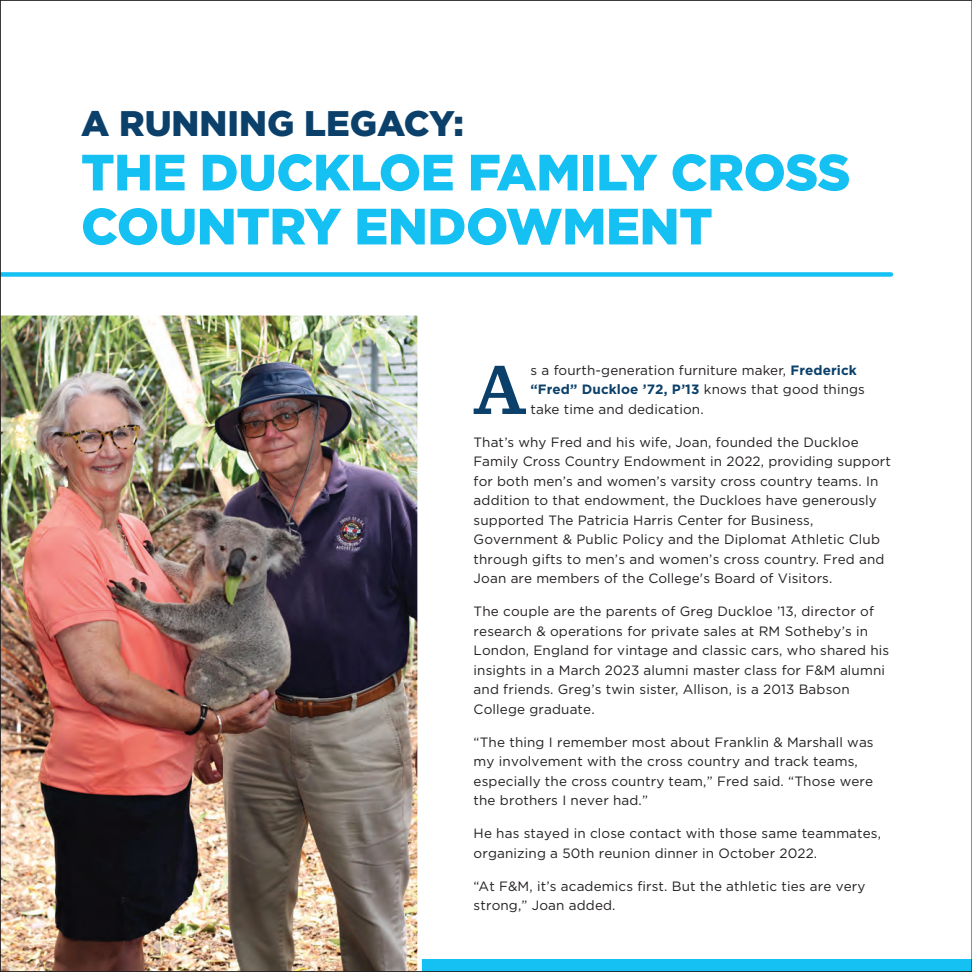
<style>
.page{position:relative;width:972px;height:972px;background:#fff}
.page>*{position:absolute;margin:0;border:0;box-sizing:border-box;transform-origin:0 0}
.t1{font:600 72.75px "Sentinel";color:#0b406a}
.t2{font:900 51px/54px "Gotham";letter-spacing:-.01em;color:#15c0f2}
.t3{font:900 35.55px "Gotham";color:#0b406a}
.t4{font:13.5px/19.5px "Gotham";letter-spacing:.01em;color:#231f20}
.s1{font-weight:700;color:#0b406a}
</style>
<div class="page">
<img style="left:0;top:0;width:971px;height:972px">
<hr style="left:971px;top:0;width:1px;height:972px;background:#231f20">
<h3 class="t3" style="left:81px;top:99px;width:384px">A RUNNING LEGACY:</h3>
<h2 class="t2" style="left:81px;top:145px;width:771px">THE DUCKLOE FAMILY CROSS<br>COUNTRY ENDOWMENT</h2>
<h1 class="t1" style="left:474px;top:334px;width:52px">A</h1>
<p class="t4" style="left:531px;top:360px;width:336px">s a fourth-generation furniture maker, <span class="s1">Frederick “Fred” Duckloe ’72, P’13</span> knows that good things take time and dedication.</p>
<p class="t4" style="left:474px;top:432px;width:419px">That’s why Fred and his wife, Joan, founded the Duckloe Family Cross Country Endowment in 2022, providing support for both men’s and women’s varsity cross country teams. In addition to that endowment, the Duckloes have generously supported The Patricia Harris Center for Business, Government &amp; Public Policy and the Diplomat Athletic Club through gifts to men’s and women’s cross country. Fred and Joan are members of the College's Board of Visitors.</p>
<p class="t4" style="left:474px;top:602px;width:417px">The couple are the parents of Greg Duckloe ’13, director of research &amp; operations for private sales at RM Sotheby’s in London, England for vintage and classic cars, who shared his insights in a March 2023 alumni master class for F&amp;M alumni and friends. Greg’s twin sister, Allison, is a 2013 Babson College graduate.</p>
<p class="t4" style="left:474px;top:732px;width:402px">“The thing I remember most about Franklin &amp; Marshall was my involvement with the cross country and track teams, especially the cross country team,” Fred said. “Those were the brothers I never had.”</p>
<p class="t4" style="left:474px;top:824px;width:409px">He has stayed in close contact with those same teammates, organizing a 50th reunion dinner in October 2022.</p>
<p class="t4" style="left:474px;top:876px;width:393px">“At F&amp;M, it’s academics first. But the athletic ties are very strong,” Joan added.</p>
</div>
